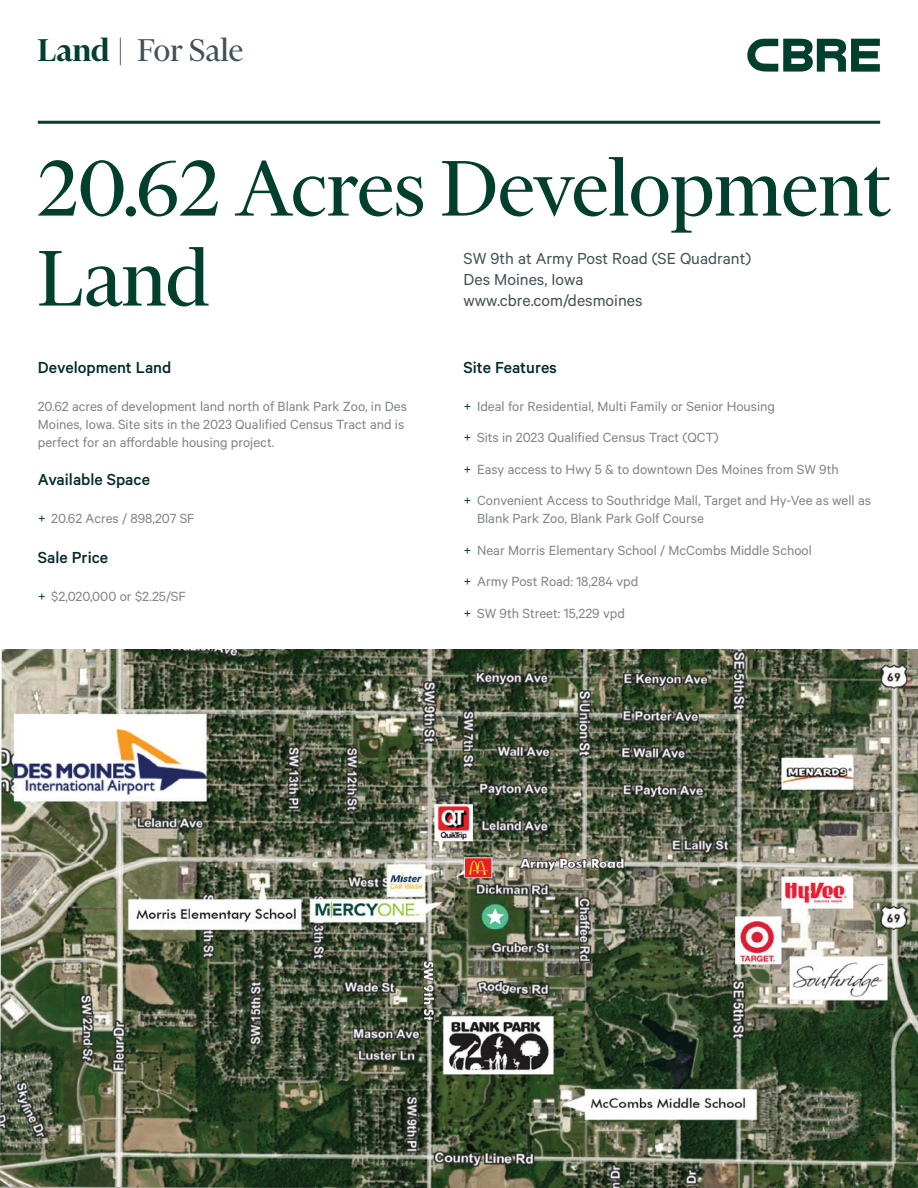
<style>
.page{position:relative;width:918px;height:1188px;background:#fff}
.page>*{position:absolute;margin:0;border:0;box-sizing:border-box;transform-origin:0 0}
.t1{font:90px/90px "Financier Display";color:#023f2c}
.t2{font:36px "Financier Display";color:#415255}
.t3{font:18px/21px "Calibre";color:#415255}
.t4{font:500 18px "Calibre";color:#05292c}
.t5{font:15px/31.5px "Calibre";color:#808581}
.s1{font-weight:600;color:#023f2c}
.s2{color:#023f2c}
</style>
<div class="page">
<svg style="left:747px;top:39px;width:133px;height:33px"></svg>
<hr style="left:38px;top:121px;width:842px;height:3px;background:#023f2c">
<img style="left:0;top:649px;width:918px;height:538px">
<h2 class="t2" style="left:38px;top:32px;width:207px"><span class="s1">Land</span> | For Sale</h2>
<h1 class="t1" style="left:38px;top:143px;width:854px">20.62 Acres Development<br>Land</h1>
<p class="t3" style="left:464px;top:247px;width:289px">SW 9th at Army Post Road (SE Quadrant)<br>Des Moines, Iowa www.cbre.com/desmoines</p>
<p class="t4" style="left:38px;top:357px;width:135px">Development Land</p>
<p class="t5" style="left:38px;top:397px;width:371px;line-height:18px">20.62 acres of development land north of Blank Park Zoo, in Des<br>Moines, Iowa. Site sits in the 2023 Qualified Census Tract and is perfect for an affordable housing project.</p>
<p class="t4" style="left:38px;top:469px;width:114px">Available Space</p>
<p class="t5" style="left:38px;top:502px;width:158px"><span class="s2">+</span> 20.62 Acres / 898,207 SF</p>
<p class="t4" style="left:38px;top:547px;width:72px">Sale Price</p>
<p class="t5" style="left:38px;top:580px;width:150px"><span class="s2">+</span> $2,020,000 or $2.25/SF</p>
<p class="t4" style="left:464px;top:357px;width:95px">Site Features</p>
<p class="t5" style="left:464px;top:390px;width:409px"><span class="s2">+</span> Ideal for Residential, Multi Family or Senior Housing<br><span class="s2">+</span> Sits in 2023 Qualified Census Tract (QCT)<br><span class="s2">+</span> Easy access to Hwy 5 &amp; to downtown Des Moines from SW 9th<br><span class="s2">+</span> Convenient Access to Southridge Mall, Target and Hy-Vee as well as</p>
<p class="t5" style="left:464px;top:502px;width:350px;text-indent:14px">Blank Park Zoo, Blank Park Golf Course<br><span class="s2">+</span> Near Morris Elementary School / McCombs Middle School <span class="s2">+</span> Army Post Road: 18,284 vpd<br><span class="s2">+</span> SW 9th Street: 15,229 vpd</p>
</div>
